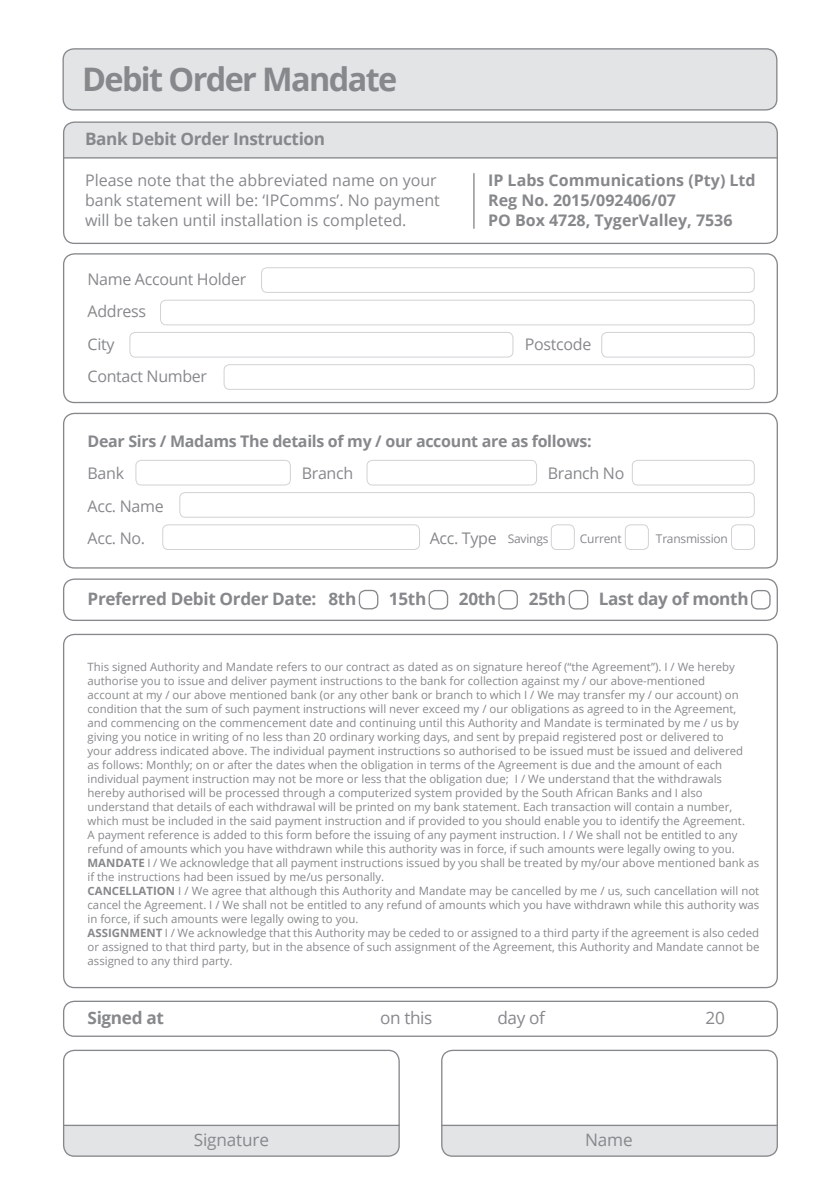
<style>
.page{position:relative;width:840px;height:1191px;background:#fff}
.page>*{position:absolute;margin:0;border:0;box-sizing:border-box;transform-origin:0 0}
.t1{font:700 32.4px "Open Sans";letter-spacing:-.05em;color:#86888b}
.t2{font:700 17.2px "Open Sans";letter-spacing:-.02em;color:#86888b}
.t3{font:17.2px "Open Sans";letter-spacing:-.01em;color:#86888b}
.t4{font:16px/20px "Open Sans";color:#86888b}
.t5{font:700 16px/20px "Open Sans";color:#86888b}
.t6{font:16px "Open Sans";letter-spacing:-.02em;color:#86888b}
.t7{font:700 16px "Open Sans";letter-spacing:-.02em;color:#86888b}
.t8{font:12px "Open Sans";letter-spacing:-.02em;color:#86888b}
.t9{font:11.4px/14px "Open Sans";color:#86888b}
.s1{font-size:12px}
.s2{font-weight:700}
</style>
<div class="page">
<div style="left:64px;top:50px;width:712px;height:59px;background:#e3e4e6"></div>
<div style="left:62px;top:48px;width:715px;height:63px;border:1px solid #86888b;border-radius:11px"></div>
<div style="left:64px;top:122px;width:712px;height:35px;background:#e3e4e6"></div>
<div style="left:63px;top:121px;width:714px;height:123px;border:1px solid #86888b;border-radius:11px"></div>
<div style="left:63px;top:253px;width:714px;height:150px;border:1px solid #86888b;border-radius:11px"></div>
<div style="left:63px;top:413px;width:714px;height:155px;border:1px solid #86888b;border-radius:11px"></div>
<div style="left:63px;top:578px;width:714px;height:43px;border:1px solid #86888b;border-radius:11px"></div>
<div style="left:63px;top:1000px;width:714px;height:37px;border:1px solid #86888b;border-radius:11px"></div>
<hr style="left:63px;top:157px;width:714px;height:1px;background:#86888b">
<div style="left:261px;top:267px;width:493px;height:26px;border:1px solid #d1d2d4;border-radius:5px"></div>
<div style="left:129px;top:332px;width:384px;height:25px;border:1px solid #d1d2d4;border-radius:5px"></div>
<div style="left:135px;top:460px;width:156px;height:25px;border:1px solid #d1d2d4;border-radius:5px"></div>
<div style="left:366px;top:460px;width:170px;height:25px;border:1px solid #d1d2d4;border-radius:5px"></div>
<div style="left:631px;top:460px;width:123px;height:25px;border:1px solid #d1d2d4;border-radius:5px"></div>
<div style="left:223px;top:364px;width:531px;height:26px;border:1px solid #d1d2d4;border-radius:5px"></div>
<div style="left:179px;top:492px;width:575px;height:26px;border:1px solid #d1d2d4;border-radius:5px"></div>
<div style="left:162px;top:524px;width:258px;height:26px;border:1px solid #d1d2d4;border-radius:5px"></div>
<div style="left:730px;top:524px;width:24px;height:26px;border:1px solid #d1d2d4;border-radius:5px"></div>
<div style="left:624px;top:524px;width:24px;height:26px;border:1px solid #d1d2d4;border-radius:5px"></div>
<div style="left:550px;top:524px;width:24px;height:26px;border:1px solid #d1d2d4;border-radius:5px"></div>
<div style="left:601px;top:332px;width:153px;height:25px;border:1px solid #d1d2d4;border-radius:5px"></div>
<div style="left:160px;top:300px;width:594px;height:25px;border:1px solid #d1d2d4;border-radius:5px"></div>
<div style="left:441px;top:1126px;width:335px;height:30px;background:#e3e4e6"></div>
<div style="left:441px;top:1049px;width:336px;height:107px;border:1px solid #86888b;border-radius:11px"></div>
<div style="left:64px;top:1126px;width:335px;height:30px;background:#e3e4e6"></div>
<div style="left:63px;top:1049px;width:336px;height:107px;border:1px solid #86888b;border-radius:11px"></div>
<hr style="left:441px;top:1124px;width:336px;height:2px;background:#86888b">
<hr style="left:63px;top:1124px;width:336px;height:2px;background:#86888b">
<hr style="left:473px;top:173px;width:1px;height:56px;background:#86888b">
<div style="left:358px;top:590px;width:20px;height:19px;border:1px solid #86888b;border-radius:6px"></div>
<div style="left:428px;top:590px;width:20px;height:19px;border:1px solid #86888b;border-radius:6px"></div>
<div style="left:498px;top:590px;width:19px;height:19px;border:1px solid #86888b;border-radius:6px"></div>
<div style="left:568px;top:590px;width:20px;height:19px;border:1px solid #86888b;border-radius:6px"></div>
<div style="left:750px;top:590px;width:20px;height:19px;border:1px solid #86888b;border-radius:6px"></div>
<p class="t1" style="left:82px;top:56px;width:316px">Debit Order Mandate</p>
<p class="t2" style="left:85px;top:127px;width:241px">Bank Debit Order Instruction</p>
<p class="t4" style="left:85px;top:170px;width:356px">Please note that the abbreviated name on your bank statement will be: ‘IPComms’. No payment will be taken until installation is completed.</p>
<p class="t5" style="left:488px;top:170px;width:269px">IP Labs Communications (Pty) Ltd<br>Reg No. 2015/092406/07<br>PO Box 4728, TygerValley, 7536</p>
<p class="t6" style="left:87px;top:268px;width:160px">Name Account Holder</p>
<p class="t6" style="left:87px;top:300px;width:60px">Address</p>
<p class="t4" style="left:87px;top:333px;width:28px">City</p>
<p class="t6" style="left:524px;top:333px;width:68px">Postcode</p>
<p class="t6" style="left:87px;top:365px;width:121px">Contact Number</p>
<p class="t7" style="left:87px;top:430px;width:505px">Dear Sirs / Madams The details of my / our account are as follows:</p>
<p class="t4" style="left:87px;top:463px;width:38px">Bank</p>
<p class="t4" style="left:301px;top:463px;width:53px">Branch</p>
<p class="t6" style="left:547px;top:462px;width:78px">Branch No</p>
<p class="t4" style="left:87px;top:495px;width:78px">Acc. Name</p>
<p class="t4" style="left:87px;top:528px;width:59px">Acc. No.</p>
<p class="t4" style="left:429px;top:528px;width:120px">Acc. Type <span class="s1">Savings</span></p>
<p class="t8" style="left:579px;top:530px;width:43px">Current</p>
<p class="t8" style="left:655px;top:530px;width:73px">Transmission</p>
<p class="t2" style="left:87px;top:587px;width:270px">Preferred Debit Order Date: 8th</p>
<p class="t2" style="left:389px;top:587px;width:39px">15th</p>
<p class="t2" style="left:458px;top:587px;width:39px">20th</p>
<p class="t2" style="left:528px;top:587px;width:39px">25th</p>
<p class="t2" style="left:598px;top:587px;width:151px">Last day of month</p>
<p class="t9" style="left:87px;top:660px;width:658px">This signed Authority and Mandate refers to our contract as dated as on signature hereof (“the Agreement”). I / We hereby authorise you to issue and deliver payment instructions to the bank for collection against my / our above-mentioned account at my / our above mentioned bank (or any other bank or branch to which I / We may transfer my / our account) on condition that the sum of such payment instructions will never exceed my / our obligations as agreed to in the Agreement, and commencing on the commencement date and continuing until this Authority and Mandate is terminated by me / us by giving you notice in writing of no less than 20 ordinary working days, and sent by prepaid registered post or delivered to your address indicated above. The individual payment instructions so authorised to be issued must be issued and delivered as follows: Monthly; on or after the dates when the obligation in terms of the Agreement is due and the amount of each individual payment instruction may not be more or less that the obligation due; I / We understand that the withdrawals hereby authorised will be processed through a computerized system provided by the South African Banks and I also understand that details of each withdrawal will be printed on my bank statement. Each transaction will contain a number, which must be included in the said payment instruction and if provided to you should enable you to identify the Agreement.<br>A payment reference is added to this form before the issuing of any payment instruction. I / We shall not be entitled to any refund of amounts which you have withdrawn while this authority was in force, if such amounts were legally owing to you.</p>
<p class="t9" style="left:87px;top:855px;width:673px"><span class="s2">MANDATE</span> I / We acknowledge that all payment instructions issued by you shall be treated by my/our above mentioned bank as if the instructions had been issued by me/us personally.</p>
<p class="t9" style="left:87px;top:883px;width:673px;text-align:justify"><span class="s2">CANCELLATION</span> I / We agree that although this Authority and Mandate may be cancelled by me / us, such cancellation will not cancel the Agreement. I / We shall not be entitled to any refund of amounts which you have withdrawn while this authority was in force, if such amounts were legally owing to you.</p>
<p class="t9" style="left:87px;top:925px;width:673px;text-align:justify"><span class="s2">ASSIGNMENT</span> I / We acknowledge that this Authority may be ceded to or assigned to a third party if the agreement is also ceded or assigned to that third party, but in the absence of such assignment of the Agreement, this Authority and Mandate cannot be assigned to any third party.</p>
<p class="t2" style="left:87px;top:1005px;width:78px">Signed at</p>
<p class="t3" style="left:380px;top:1005px;width:54px">on this</p>
<p class="t3" style="left:497px;top:1005px;width:49px">day of</p>
<p class="t3" style="left:705px;top:1005px;width:21px">20</p>
<p class="t3" style="left:194px;top:1128px;width:77px">Signature</p>
<p class="t3" style="left:584px;top:1128px;width:49px">Name</p>
</div>
